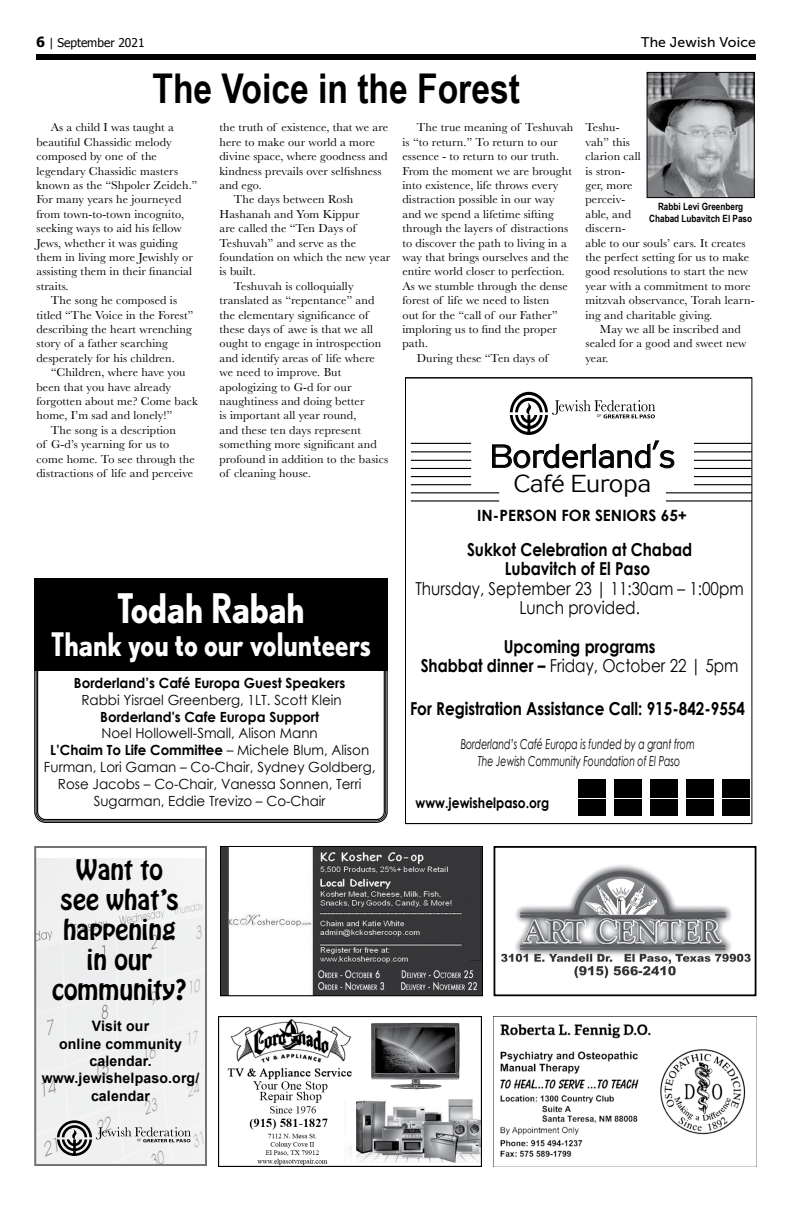
<style>
.page{position:relative;width:792px;height:1224px;background:#fff}
.page>*{position:absolute;margin:0;border:0;box-sizing:border-box;transform-origin:0 0}
.t1{font:700 41px "Arial Narrow";color:#000}
.t2{font:700 40.8px "Nobel";color:#fff;scale:.83 1}
.t3{font:700 32.5px "Nobel";color:#fff;scale:.83 1}
.t4{font:31.8px "Zeppelin 31";color:#000;scale:1.1 1}
.t5{font:25px/30px "Hobo Std";color:#000;text-align:center}
.t6{font:24.5px "Zeppelin 31";color:#000;scale:1.1 1}
.t7{font:700 17.9px/19.4px "Century Gothic";color:#000;text-align:center;scale:.85 1}
.t8{font:17.9px/19.4px "Century Gothic";color:#000;text-align:center;scale:.85 1}
.t9{font:700 15.6px "Century Gothic";color:#000}
.t10{font:700 14.4px/17.3px "Arial";letter-spacing:.01em;color:#000;text-align:center}
.t11{font:700 14.4px "Century Gothic";color:#000;scale:.86 1}
.t12{font:14px/16.8px "Century Gothic";color:#000;text-align:center;scale:.96 1}
.t13{font:700 14px "Century Gothic";color:#000;scale:.96 1}
.t14{font:14px "Museo Sans 500";letter-spacing:.01em;color:#000}
.t15{font:italic 13.7px/16.4px "Century Gothic";color:#000;text-align:center;scale:.68 1}
.t16{font:12px/14.4px "Baskerville";letter-spacing:.01em;color:#000}
.t17{font:12px "Tahoma";color:#000}
.t18{font:700 10px/12px "Arial Narrow";color:#000;text-align:center}
.s1{font-weight:700;font-size:14px}
.s2{font-weight:700}
.s3{font-weight:400}
</style>
<div class="page">
<div style="left:36px;top:54px;width:720px;height:5px;background:#000"></div>
<img style="left:219px;top:1016px;width:263px;height:151px">
<img style="left:494px;top:1016px;width:262px;height:151px">
<img style="left:222px;top:848px;width:259px;height:146px">
<div style="left:220px;top:846px;width:263px;height:150px;border:1px solid #000"></div>
<img style="left:501px;top:864px;width:250px;height:115px">
<div style="left:494px;top:846px;width:262px;height:150px;border:2px solid #000"></div>
<img style="left:649px;top:74px;width:104px;height:122px">
<div style="left:647px;top:72px;width:108px;height:126px;border:1px solid #000"></div>
<div style="left:37px;top:859px;width:167px;height:304px;background:#eff0f0"></div>
<svg style="left:57px;top:1120px;width:134px;height:36px"></svg>
<svg style="left:410px;top:391px;width:340px;height:425px"></svg>
<div style="left:405px;top:377px;width:347px;height:447px;border:1px solid #000"></div>
<div style="left:34px;top:578px;width:354px;height:93px;background:#000"></div>
<p class="t17" style="left:36px;top:34px;width:110px"><span class="s1">6</span> | September 2021</p>
<p class="t14" style="left:641px;top:34px;width:116px">The Jewish Voice</p>
<h1 class="t1" style="left:153px;top:57px;width:369px">The Voice in the Forest</h1>
<p class="t16" style="left:51px;top:120px;width:125px">As a child I was taught a</p>
<p class="t16" style="left:36px;top:135px;width:137px">beautiful Chassidic melody</p>
<p class="t16" style="left:36px;top:149px;width:122px">composed by one of the</p>
<p class="t16" style="left:36px;top:164px;width:143px">legendary Chassidic masters</p>
<p class="t16" style="left:36px;top:178px;width:163px">known as the “Shpoler Zeideh.”</p>
<p class="t16" style="left:36px;top:192px;width:146px">For many years he journeyed</p>
<p class="t16" style="left:36px;top:207px;width:149px">from town-to-town incognito,</p>
<p class="t16" style="left:36px;top:221px;width:147px">seeking ways to aid his fellow</p>
<p class="t16" style="left:36px;top:236px;width:143px">Jews, whether it was guiding</p>
<p class="t16" style="left:36px;top:250px;width:158px">them in living more Jewishly or</p>
<p class="t16" style="left:36px;top:264px;width:157px">assisting them in their financial</p>
<p class="t16" style="left:36px;top:279px;width:34px">straits.</p>
<p class="t16" style="left:51px;top:293px;width:128px">The song he composed is</p>
<p class="t16" style="left:36px;top:308px;width:158px">titled “The Voice in the Forest”</p>
<p class="t16" style="left:36px;top:322px;width:157px">describing the heart wrenching</p>
<p class="t16" style="left:36px;top:336px;width:133px">story of a father searching</p>
<p class="t16" style="left:36px;top:351px;width:140px">desperately for his children.</p>
<p class="t16" style="left:51px;top:365px;width:136px">“Children, where have you</p>
<p class="t16" style="left:36px;top:380px;width:136px">been that you have already</p>
<p class="t16" style="left:36px;top:394px;width:163px">forgotten about me? Come back</p>
<p class="t16" style="left:36px;top:408px;width:137px">home, I’m sad and lonely!”</p>
<p class="t16" style="left:51px;top:423px;width:127px">The song is a description</p>
<p class="t16" style="left:36px;top:437px;width:134px">of G-d’s yearning for us to</p>
<p class="t16" style="left:36px;top:452px;width:160px">come home. To see through the</p>
<p class="t16" style="left:36px;top:466px;width:158px">distractions of life and perceive</p>
<p class="t16" style="left:219px;top:120px;width:170px">the truth of existence, that we are</p>
<p class="t16" style="left:219px;top:135px;width:157px">here to make our world a more</p>
<p class="t16" style="left:219px;top:149px;width:170px">divine space, where goodness and</p>
<p class="t16" style="left:219px;top:164px;width:164px">kindness prevails over selfishness</p>
<p class="t16" style="left:219px;top:178px;width:44px">and ego.</p>
<p class="t16" style="left:234px;top:192px;width:121px">The days between Rosh</p>
<p class="t16" style="left:219px;top:207px;width:142px">Hashanah and Yom Kippur</p>
<p class="t16" style="left:219px;top:221px;width:138px">are called the “Ten Days of</p>
<p class="t16" style="left:219px;top:236px;width:138px">Teshuvah” and serve as the</p>
<p class="t16" style="left:219px;top:250px;width:172px">foundation on which the new year</p>
<p class="t16" style="left:219px;top:264px;width:38px">is built.</p>
<p class="t16" style="left:234px;top:279px;width:121px">Teshuvah is colloquially</p>
<p class="t16" style="left:219px;top:293px;width:157px">translated as “repentance” and</p>
<p class="t16" style="left:219px;top:308px;width:151px">the elementary significance of</p>
<p class="t16" style="left:219px;top:322px;width:155px">these days of awe is that we all</p>
<p class="t16" style="left:219px;top:336px;width:163px">ought to engage in introspection</p>
<p class="t16" style="left:219px;top:351px;width:157px">and identify areas of life where</p>
<p class="t16" style="left:219px;top:365px;width:123px">we need to improve. But</p>
<p class="t16" style="left:219px;top:380px;width:134px">apologizing to G-d for our</p>
<p class="t16" style="left:219px;top:394px;width:147px">naughtiness and doing better</p>
<p class="t16" style="left:219px;top:408px;width:139px">is important all year round,</p>
<p class="t16" style="left:219px;top:423px;width:143px">and these ten days represent</p>
<p class="t16" style="left:219px;top:437px;width:159px">something more significant and</p>
<p class="t16" style="left:219px;top:452px;width:170px">profound in addition to the basics</p>
<p class="t16" style="left:219px;top:466px;width:93px">of cleaning house.</p>
<h2 class="t2" style="left:117px;top:584px;width:228px">Todah Rabah</h2>
<h3 class="t3" style="left:51px;top:625px;width:388px">Thank you to our volunteers</h3>
<p class="t13" style="left:74px;top:672px;width:284px">Borderland’s Café Europa Guest Speakers</p>
<p class="t12" style="left:81px;top:691px;width:273px">Rabbi Yisrael Greenberg, 1LT. Scott Klein</p>
<p class="t13" style="left:100px;top:706px;width:229px">Borderland's Cafe Europa Support</p>
<p class="t12" style="left:44px;top:725px;width:347px">Noel Hollowell-Small, Alison Mann<br><span class="s2">L’Chaim To Life Committee</span> – Michele Blum, Alison Furman, Lori Gaman – Co-Chair, Sydney Goldberg, Rose Jacobs – Co-Chair, Vanessa Sonnen, Terri Sugarman, Eddie Trevizo – Co-Chair</p>
<p class="t16" style="left:417px;top:120px;width:158px">The true meaning of Teshuvah</p>
<p class="t16" style="left:402px;top:135px;width:157px">is “to return.” To return to our</p>
<p class="t16" style="left:402px;top:149px;width:158px">essence - to return to our truth.</p>
<p class="t16" style="left:402px;top:164px;width:171px">From the moment we are brought</p>
<p class="t16" style="left:402px;top:178px;width:157px">into existence, life throws every</p>
<p class="t16" style="left:402px;top:192px;width:153px">distraction possible in our way</p>
<p class="t16" style="left:402px;top:207px;width:153px">and we spend a lifetime sifting</p>
<p class="t16" style="left:402px;top:221px;width:167px">through the layers of distractions</p>
<p class="t16" style="left:402px;top:236px;width:166px">to discover the path to living in a</p>
<p class="t16" style="left:402px;top:250px;width:168px">way that brings ourselves and the</p>
<p class="t16" style="left:402px;top:264px;width:164px">entire world closer to perfection.</p>
<p class="t16" style="left:402px;top:279px;width:167px">As we stumble through the dense</p>
<p class="t16" style="left:402px;top:293px;width:148px">forest of life we need to listen</p>
<p class="t16" style="left:402px;top:308px;width:157px">out for the “call of our Father”</p>
<p class="t16" style="left:402px;top:322px;width:156px">imploring us to find the proper</p>
<p class="t16" style="left:402px;top:336px;width:27px">path.</p>
<p class="t16" style="left:417px;top:351px;width:133px">During these “Ten days of</p>
<p class="t16" style="left:585px;top:120px;width:171px">Teshu-<br>vah” this<br>clarion call<br>is stron-<br>ger, more<br>perceiv-<br>able, and<br>discern-<br>able to our souls’ ears. It creates the perfect setting for us to make good resolutions to start the new year with a commitment to more mitzvah observance, Torah learn&shy;ing and charitable giving.</p>
<p class="t16" style="left:585px;top:322px;width:163px;text-indent:14px">May we all be inscribed and sealed for a good and sweet new year.</p>
<p class="t18" style="left:649px;top:200px;width:104px">Rabbi Levi Greenberg<br>Chabad Lubavitch El Paso</p>
<h3 class="t4" style="left:490px;top:439px;width:170px">Borderland’s</h3>
<h3 class="t6" style="left:514px;top:470px;width:127px">Café Europa</h3>
<p class="t9" style="left:477px;top:504px;width:211px">IN-PERSON FOR SENIORS 65+</p>
<h3 class="t7" style="left:467px;top:539px;width:266px">Sukkot Celebration at Chabad<br>Lubavitch of El Paso</h3>
<h3 class="t8" style="left:415px;top:578px;width:388px">Thursday, September 23 | 11:30am – 1:00pm<br>Lunch provided.</h3>
<h3 class="t7" style="left:421px;top:636px;width:375px">Upcoming programs<br>Shabbat dinner – <span class="s3">Friday, October 22 | 5pm</span></h3>
<h3 class="t7" style="left:410px;top:698px;width:396px">For Registration Assistance Call: 915-842-9554</h3>
<p class="t15" style="left:461px;top:736px;width:346px">Borderland’s Café Europa is funded by a grant from<br>The Jewish Community Foundation of El Paso</p>
<p class="t11" style="left:416px;top:791px;width:157px">www.jewishelpaso.org</p>
<h3 class="t5" style="left:52px;top:855px;width:136px">Want to<br>see what’s happening in our community?</h3>
<p class="t10" style="left:42px;top:1018px;width:159px">Visit our<br>online community calendar. www.jewishelpaso.org/ calendar</p>
</div>
